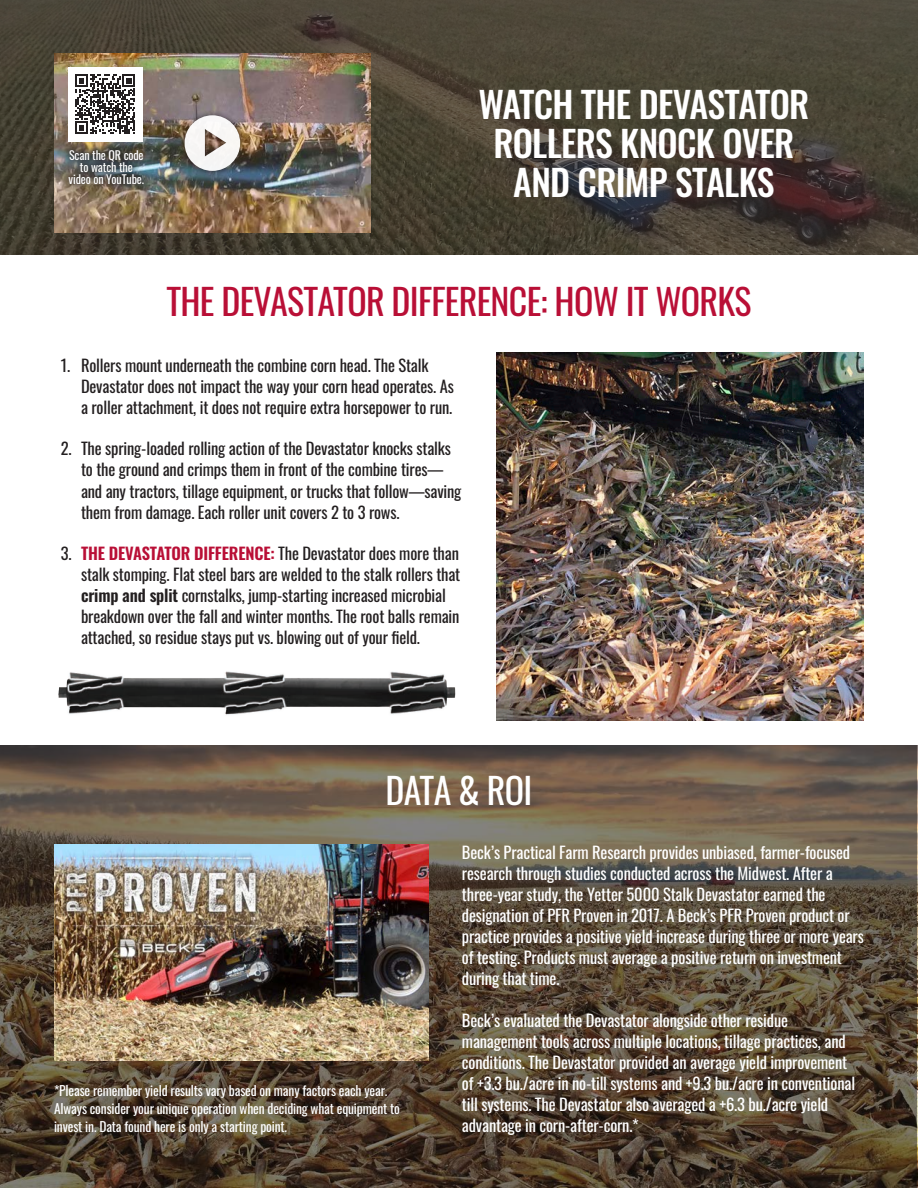
<style>
.page{position:relative;width:918px;height:1188px;background:#fff}
.page>*{position:absolute;margin:0;border:0;box-sizing:border-box;transform-origin:0 0}
.Intro_Paragraph{font:500 36px/39px "Oswald";letter-spacing:-.02em;color:#fff;text-align:center}
.Intro_Paragraph-2{font:36px "Oswald";letter-spacing:-.02em;color:#b90f36}
.Intro_Paragraph-3{font:36px "Oswald";letter-spacing:-.02em;color:#fff}
.Intro_Paragraph-4{font:16.5px/21px "Oswald";letter-spacing:-.01em;color:#fff}
.t1{font:16.5px/21px "Oswald";letter-spacing:-.01em;color:#231f20}
.Intro_Paragraph-5{font:13.5px/18px "Oswald";letter-spacing:-.01em;color:#fff}
._11_prod_bullets_L2{font:12px/12px "Oswald";letter-spacing:-.01em;color:#fff;text-align:center}
.s1{font-weight:600;color:#b90f36}
.s2{font-weight:600}
</style>
<div class="page">
<svg style="left:1px;top:745px;width:916px;height:443px;background:#5b4d3c"></svg>
<img style="left:0;top:0;width:918px;height:255px">
<img style="left:496px;top:353px;width:368px;height:368px">
<img style="left:58px;top:671px;width:398px;height:44px">
<img style="left:54px;top:845px;width:375px;height:216px">
<img style="left:54px;top:54px;width:317px;height:178px">
<div style="left:179px;top:110px;width:67px;height:67px;background:#231f20;opacity:.75"></div>
<svg style="left:185px;top:115px;width:55px;height:56px"></svg>
<div style="left:68px;top:67px;width:75px;height:74px;background:#fff"></div>
<svg style="left:75px;top:74px;width:60px;height:60px"></svg>
<div style="left:61px;top:142px;width:91px;height:50px;background:#231f20;opacity:.75"></div>
<p class="_11_prod_bullets_L2" style="left:69px;top:148px;width:77px">Scan the QR code to watch the video on YouTube.</p>
<p class="Intro_Paragraph" style="left:478px;top:87px;width:333px">WATCH THE DEVASTATOR<br>ROLLERS KNOCK OVER<br>AND CRIMP STALKS</p>
<p class="Intro_Paragraph-2" style="left:166px;top:269px;width:587px">THE DEVASTATOR DIFFERENCE: HOW IT WORKS</p>
<p class="t1" style="left:81px;top:353px;width:374px;text-indent:-20px">1. Rollers mount underneath the combine corn head. The Stalk<br>Devastator does not impact the way your corn head operates. As a roller attachment, it does not require extra horsepower to run.</p>
<p class="t1" style="left:81px;top:437px;width:382px;text-indent:-20px">2. The spring-loaded rolling action of the Devastator knocks stalks to the ground and crimps them in front of the combine tires— and any tractors, tillage equipment, or trucks that follow—saving them from damage. Each roller unit covers 2 to 3 rows.</p>
<p class="t1" style="left:81px;top:541px;width:381px;text-indent:-20px">3. <span class="s1">THE DEVASTATOR DIFFERENCE:</span> The Devastator does more than stalk stomping. Flat steel bars are welded to the stalk rollers that <span class="s2">crimp and split</span> cornstalks, jump-starting increased microbial breakdown over the fall and winter months. The root balls remain attached, so residue stays put vs. blowing out of your field.</p>
<p class="Intro_Paragraph-3" style="left:386px;top:759px;width:148px">DATA &amp; ROI</p>
<p class="Intro_Paragraph-5" style="left:54px;top:1080px;width:347px">*Please remember yield results vary based on many factors each year.<br>Always consider your unique operation when deciding what equipment to invest in. Data found here is only a starting point.</p>
<p class="Intro_Paragraph-4" style="left:462px;top:841px;width:403px">Beck’s Practical Farm Research provides unbiased, farmer-focused research through studies conducted across the Midwest. After a three-year study, the Yetter 5000 Stalk Devastator earned the designation of PFR Proven in 2017. A Beck’s PFR Proven product or practice provides a positive yield increase during three or more years of testing. Products must average a positive return on investment during that time.</p>
<p class="Intro_Paragraph-4" style="left:462px;top:1008px;width:395px">Beck’s evaluated the Devastator alongside other residue management tools across multiple locations, tillage practices, and conditions. The Devastator provided an average yield improvement of +3.3 bu./acre in no-till systems and +9.3 bu./acre in conventional till systems. The Devastator also averaged a +6.3 bu./acre yield advantage in corn-after-corn.*</p>
</div>
